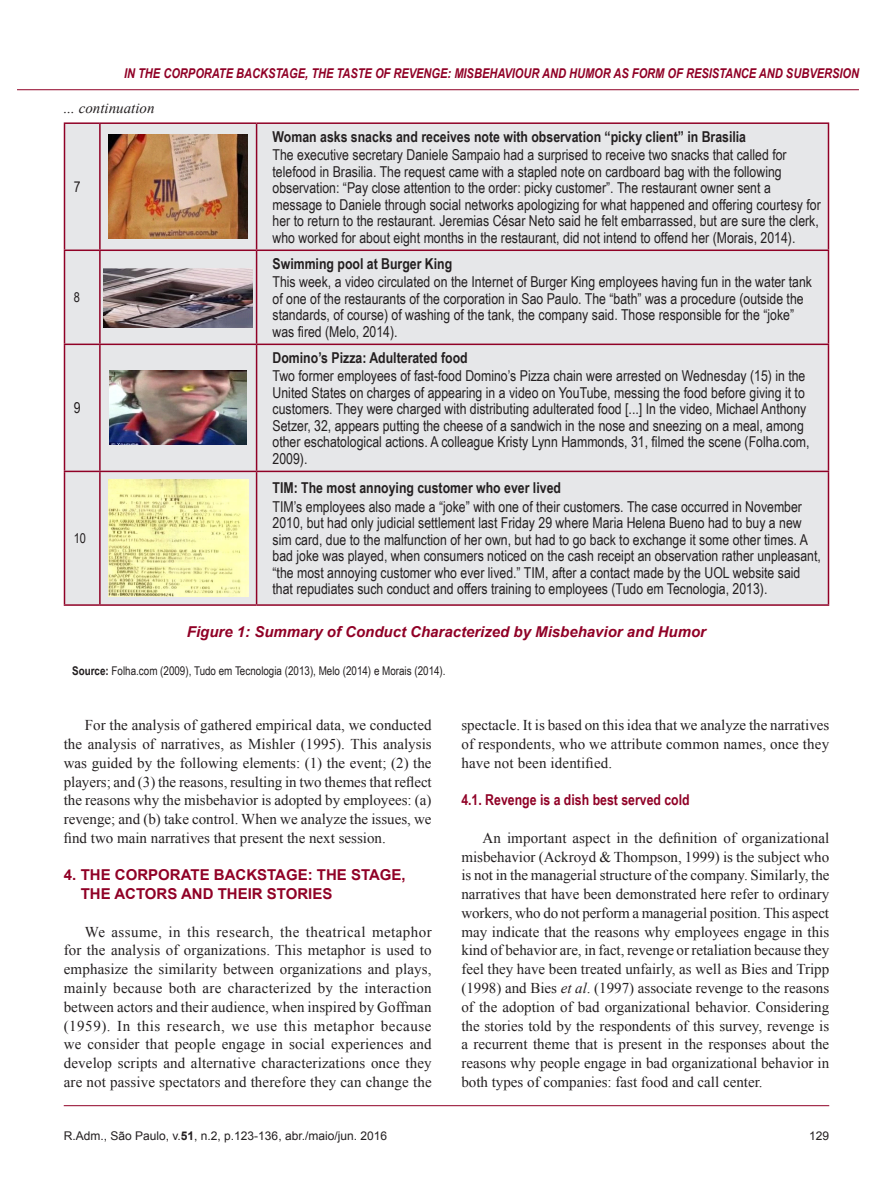
<style>
.page{position:relative;width:893px;height:1191px;background:#fff}
.page>*{position:absolute;margin:0;border:0;box-sizing:border-box;transform-origin:0 0}
.Texto{font:15px/18.8px "Times New Roman";letter-spacing:.005em;color:#231f20;text-align:justify}
.Tab_-_Texto{font:15px/16.5px "Arial Narrow";color:#231f20}
.Tab_-_Texto-2{font:700 15px "Arial Narrow";color:#231f20}
.Tab_-_Titulo{font:italic 700 15px "Arial";color:#900126}
.Tinter_-4{font:700 15px/18.8px "Arial";color:#900126}
.Tinter_-3{font:700 15px "Arial Narrow";color:#900126}
.formulas{font:italic 15px "Times New Roman";color:#231f20}
.t1{font:italic 700 13.5px "Arial Narrow";color:#900126}
.Tab_-_Texto-3{font:13.5px "Arial Narrow";color:#231f20}
.Fonte{font:12px "Arial Narrow";color:#231f20}
.t2{font:12px "Arial";color:#231f20}
.s1{font-weight:700}
.s2{font-style:italic}
</style>
<div class="page">
<hr style="left:64px;top:1105px;width:765px;height:1px;background:#900126">
<hr style="left:17px;top:89px;width:842px;height:1px;background:#900126">
<div style="left:65px;top:124px;width:763px;height:480px;background:#e6e7e9"></div>
<hr style="left:64px;top:122px;width:36px;height:2px;background:#900126">
<hr style="left:64px;top:124px;width:1px;height:125px;background:#900126">
<hr style="left:100px;top:122px;width:157px;height:2px;background:#900126">
<hr style="left:99px;top:124px;width:2px;height:125px;background:#900126">
<hr style="left:257px;top:122px;width:572px;height:2px;background:#900126">
<hr style="left:256px;top:124px;width:1px;height:125px;background:#900126">
<hr style="left:828px;top:124px;width:1px;height:125px;background:#900126">
<hr style="left:64px;top:249px;width:36px;height:2px;background:#900126">
<hr style="left:64px;top:251px;width:1px;height:92px;background:#900126">
<hr style="left:100px;top:249px;width:157px;height:2px;background:#900126">
<hr style="left:99px;top:251px;width:2px;height:92px;background:#900126">
<hr style="left:257px;top:249px;width:572px;height:2px;background:#900126">
<hr style="left:256px;top:251px;width:1px;height:92px;background:#900126">
<hr style="left:828px;top:251px;width:1px;height:92px;background:#900126">
<hr style="left:64px;top:343px;width:36px;height:2px;background:#900126">
<hr style="left:64px;top:345px;width:1px;height:125px;background:#900126">
<hr style="left:100px;top:343px;width:157px;height:2px;background:#900126">
<hr style="left:99px;top:345px;width:2px;height:125px;background:#900126">
<hr style="left:257px;top:343px;width:572px;height:2px;background:#900126">
<hr style="left:256px;top:345px;width:1px;height:125px;background:#900126">
<hr style="left:828px;top:345px;width:1px;height:125px;background:#900126">
<hr style="left:64px;top:470px;width:36px;height:2px;background:#900126">
<hr style="left:64px;top:472px;width:1px;height:132px;background:#900126">
<hr style="left:100px;top:470px;width:157px;height:2px;background:#900126">
<hr style="left:99px;top:472px;width:2px;height:132px;background:#900126">
<hr style="left:257px;top:470px;width:572px;height:2px;background:#900126">
<hr style="left:256px;top:472px;width:1px;height:132px;background:#900126">
<hr style="left:828px;top:472px;width:1px;height:132px;background:#900126">
<hr style="left:64px;top:604px;width:36px;height:2px;background:#900126">
<hr style="left:100px;top:604px;width:157px;height:2px;background:#900126">
<hr style="left:257px;top:604px;width:572px;height:2px;background:#900126">
<img style="left:109px;top:135px;width:139px;height:103px">
<img style="left:103px;top:268px;width:150px;height:60px">
<img style="left:110px;top:370px;width:136px;height:75px">
<img style="left:108px;top:479px;width:141px;height:117px">
<p class="t1" style="left:124px;top:63px;width:737px">IN THE CORPORATE BACKSTAGE, THE TASTE OF REVENGE: MISBEHAVIOUR AND HUMOR AS FORM OF RESISTANCE AND SUBVERSION</p>
<p class="formulas" style="left:64px;top:97px;width:92px">... continuation</p>
<p class="Tab_-_Texto" style="left:74px;top:178px;width:8px">7</p>
<p class="Tab_-_Texto-3" style="left:74px;top:287px;width:8px">8</p>
<p class="Tab_-_Texto" style="left:74px;top:399px;width:8px">9</p>
<p class="Tab_-_Texto-2" style="left:273px;top:125px;width:475px">Woman asks snacks and receives note with observation “picky client” in Brasilia</p>
<p class="Tab_-_Texto" style="left:273px;top:146px;width:550px">The executive secretary Daniele Sampaio had a surprised to receive two snacks that called for telefood in Brasilia. The request came with a stapled note on cardboard bag with the following observation: “Pay close attention to the order: picky customer”. The restaurant owner sent a message to Daniele through social networks apologizing for what happened and offering courtesy for her to return to the restaurant. Jeremias César Neto said he felt embarrassed, but are sure the clerk, who worked for about eight months in the restaurant, did not intend to offend her (Morais, 2014).</p>
<p class="Tab_-_Texto-2" style="left:273px;top:252px;width:181px">Swimming pool at Burger King</p>
<p class="Tab_-_Texto" style="left:273px;top:273px;width:541px">This week, a video circulated on the Internet of Burger King employees having fun in the water tank of one of the restaurants of the corporation in Sao Paulo. The “bath” was a procedure (outside the standards, of course) of washing of the tank, the company said. Those responsible for the “joke” was fired (Melo, 2014).</p>
<p class="Tab_-_Texto-2" style="left:273px;top:346px;width:197px">Domino’s Pizza: Adulterated food</p>
<p class="Tab_-_Texto" style="left:273px;top:367px;width:538px">Two former employees of fast-food Domino’s Pizza chain were arrested on Wednesday (15) in the United States on charges of appearing in a video on YouTube, messing the food before giving it to customers. They were charged with distributing adulterated food [...] In the video, Michael Anthony Setzer, 32, appears putting the cheese of a sandwich in the nose and sneezing on a meal, among other eschatological actions. A colleague Kristy Lynn Hammonds, 31, filmed the scene (Folha.com, 2009).</p>
<p class="Tab_-_Texto-2" style="left:273px;top:476px;width:290px">TIM: The most annoying customer who ever lived</p>
<p class="Tab_-_Texto" style="left:273px;top:497px;width:550px">TIM’s employees also made a “joke” with one of their customers. The case occurred in November 2010, but had only judicial settlement last Friday 29 where Maria Helena Bueno had to buy a new sim card, due to the malfunction of her own, but had to go back to exchange it some other times. A bad joke was played, when consumers noticed on the cash receipt an observation rather unpleasant, “the most annoying customer who ever lived.” TIM, after a contact made by the UOL website said that repudiates such conduct and offers training to employees (Tudo em Tecnologia, 2013).</p>
<p class="Tab_-_Titulo" style="left:187px;top:622px;width:521px">Figure 1: Summary of Conduct Characterized by Misbehavior and Humor</p>
<p class="Fonte" style="left:72px;top:662px;width:375px"><span class="s1">Source:</span> Folha.com (2009), Tudo em Tecnologia (2013), Melo (2014) e Morais (2014).</p>
<p class="Tab_-_Texto-3" style="left:74px;top:528px;width:14px">10</p>
<p class="Texto" style="left:64px;top:715px;width:370px;text-indent:21px">For the analysis of gathered empirical data, we conducted the analysis of narratives, as Mishler (1995). This analysis was guided by the following elements: (1) the event; (2) the players; and (3) the reasons, resulting in two themes that reflect the reasons why the misbehavior is adopted by employees: (a) revenge; and (b) take control. When we analyze the issues, we find two main narratives that present the next session.</p>
<p class="Tinter_-4" style="left:81px;top:866px;width:327px;text-indent:-17px">4. THE CORPORATE BACKSTAGE: THE STAGE,<br>THE ACTORS AND THEIR STORIES</p>
<p class="Texto" style="left:64px;top:922px;width:370px;text-indent:21px">We assume, in this research, the theatrical metaphor for the analysis of organizations. This metaphor is used to emphasize the similarity between organizations and plays, mainly because both are characterized by the interaction between actors and their audience, when inspired by Goffman (1959). In this research, we use this metaphor because we consider that people engage in social experiences and develop scripts and alternative characterizations once they are not passive spectators and therefore they can change the</p>
<p class="Texto" style="left:461px;top:715px;width:369px">spectacle. It is based on this idea that we analyze the narratives of respondents, who we attribute common names, once they have not been identified.</p>
<p class="Tinter_-3" style="left:461px;top:788px;width:230px">4.1. Revenge is a dish best served cold</p>
<p class="Texto" style="left:461px;top:828px;width:370px;text-indent:21px">An important aspect in the definition of organizational misbehavior (Ackroyd &amp; Thompson, 1999) is the subject who is not in the managerial structure of the company. Similarly, the narratives that have been demonstrated here refer to ordinary workers, who do not perform a managerial position. This aspect may indicate that the reasons why employees engage in this kind of behavior are, in fact, revenge or retaliation because they feel they have been treated unfairly, as well as Bies and Tripp (1998) and Bies <span class="s2">et al</span>. (1997) associate revenge to the reasons of the adoption of bad organizational behavior. Considering the stories told by the respondents of this survey, revenge is a recurrent theme that is present in the responses about the reasons why people engage in bad organizational behavior in both types of companies: fast food and call center.</p>
<p class="t2" style="left:64px;top:1128px;width:325px">R.Adm., São Paulo, v.<span class="s1">51</span>, n.2, p.123-136, abr./maio/jun. 2016</p>
<p class="t2" style="left:809px;top:1128px;width:22px">129</p>
</div>
